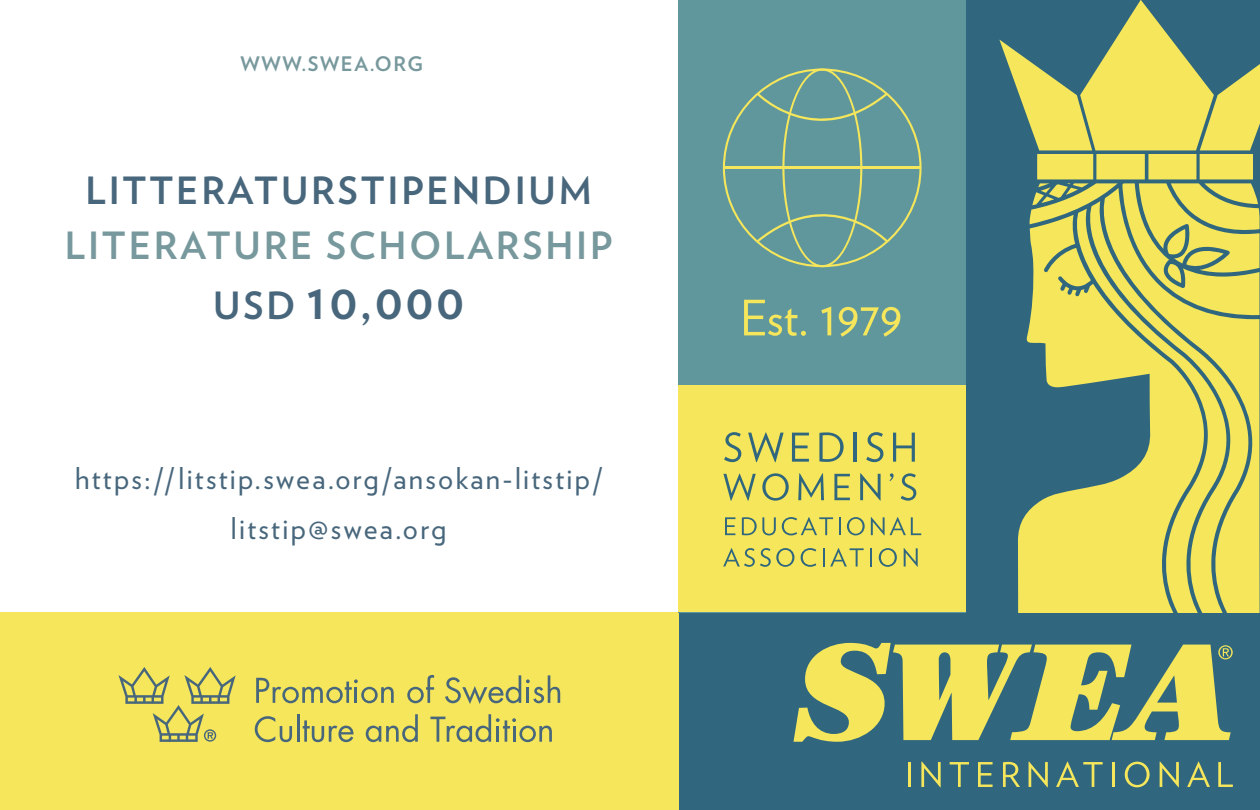
<style>
.page{position:relative;width:1260px;height:810px;background:#fff}
.page>*{position:absolute;margin:0;border:0;box-sizing:border-box;transform-origin:0 0}
.t1{font:700 50px "Verlag";color:#48677c}
.t2{font:700 37.5px "Verlag";letter-spacing:.075em;color:#77989c}
.t3{font:700 37.5px "Verlag";letter-spacing:.075em;color:#48677c}
.t4{font:30px/50px "Verlag";letter-spacing:.075em;color:#48677c;text-align:center}
.t5{font:700 20px "Verlag";letter-spacing:.075em;color:#77989c}
.s1{font-size:37.5px}
</style>
<div class="page">
<div style="left:0;top:612px;width:679px;height:198px;background:#f5e65b"></div>
<svg style="left:118px;top:667px;width:118px;height:75px"></svg>
<svg style="left:256px;top:678px;width:138px;height:25px"></svg>
<svg style="left:407px;top:675px;width:27px;height:28px"></svg>
<svg style="left:445px;top:675px;width:115px;height:29px"></svg>
<svg style="left:255px;top:716px;width:37px;height:26px"></svg>
<hr style="left:297px;top:714px;width:2px;height:28px;background:#48677c">
<svg style="left:303px;top:720px;width:51px;height:22px"></svg>
<svg style="left:366px;top:714px;width:52px;height:28px"></svg>
<svg style="left:430px;top:714px;width:122px;height:28px"></svg>
<div style="left:679px;top:0;width:580px;height:810px;background:#30677e"></div>
<div style="left:679px;top:0;width:287px;height:612px;background:#5f979d"></div>
<svg style="left:723px;top:69px;width:199px;height:198px"></svg>
<svg style="left:744px;top:300px;width:62px;height:36px"></svg>
<svg style="left:821px;top:307px;width:10px;height:28px"></svg>
<svg style="left:839px;top:307px;width:61px;height:30px"></svg>
<div style="left:679px;top:385px;width:287px;height:227px;background:#f5e65b"></div>
<svg style="left:724px;top:432px;width:17px;height:30px"></svg>
<svg style="left:748px;top:432px;width:36px;height:30px"></svg>
<svg style="left:792px;top:433px;width:17px;height:29px"></svg>
<svg style="left:819px;top:432px;width:25px;height:30px"></svg>
<hr style="left:854px;top:433px;width:3px;height:29px;background:#30677e">
<svg style="left:866px;top:432px;width:17px;height:30px"></svg>
<svg style="left:893px;top:433px;width:22px;height:29px"></svg>
<svg style="left:723px;top:474px;width:33px;height:27px"></svg>
<svg style="left:762px;top:473px;width:27px;height:28px"></svg>
<svg style="left:798px;top:473px;width:26px;height:27px"></svg>
<svg style="left:834px;top:474px;width:16px;height:26px"></svg>
<svg style="left:860px;top:473px;width:21px;height:28px"></svg>
<svg style="left:889px;top:473px;width:5px;height:8px"></svg>
<svg style="left:901px;top:473px;width:15px;height:28px"></svg>
<svg style="left:725px;top:517px;width:10px;height:18px"></svg>
<svg style="left:742px;top:517px;width:34px;height:18px"></svg>
<svg style="left:782px;top:517px;width:51px;height:18px"></svg>
<svg style="left:839px;top:517px;width:2px;height:18px"></svg>
<svg style="left:847px;top:517px;width:18px;height:18px"></svg>
<svg style="left:871px;top:517px;width:50px;height:19px"></svg>
<svg style="left:723px;top:548px;width:71px;height:19px"></svg>
<svg style="left:801px;top:548px;width:15px;height:19px"></svg>
<svg style="left:823px;top:548px;width:41px;height:19px"></svg>
<svg style="left:870px;top:548px;width:2px;height:19px"></svg>
<svg style="left:879px;top:548px;width:18px;height:19px"></svg>
<svg style="left:904px;top:548px;width:14px;height:19px"></svg>
<svg style="left:999px;top:0;width:261px;height:612px;fill:#f5e65b"></svg>
<hr style="left:908px;top:762px;width:2px;height:25px;background:#f5e65b">
<svg style="left:921px;top:762px;width:20px;height:25px"></svg>
<svg style="left:950px;top:762px;width:19px;height:25px"></svg>
<svg style="left:978px;top:762px;width:15px;height:25px"></svg>
<svg style="left:1003px;top:762px;width:17px;height:25px"></svg>
<svg style="left:1029px;top:762px;width:19px;height:25px"></svg>
<svg style="left:1056px;top:762px;width:47px;height:25px"></svg>
<hr style="left:1112px;top:762px;width:3px;height:25px;background:#f5e65b">
<svg style="left:1125px;top:762px;width:25px;height:25px"></svg>
<svg style="left:1160px;top:762px;width:19px;height:25px"></svg>
<svg style="left:1187px;top:762px;width:23px;height:25px"></svg>
<svg style="left:1218px;top:762px;width:15px;height:25px"></svg>
<svg style="left:793px;top:643px;width:440px;height:99px"></svg>
<p class="t5" style="left:241px;top:48px;width:184px">WWW.SWEA.ORG</p>
<p class="t3" style="left:86px;top:161px;width:508px">LITTERATURSTIPENDIUM</p>
<p class="t2" style="left:65px;top:216px;width:549px">LITERATURE SCHOLARSHIP</p>
<h1 class="t1" style="left:213px;top:262px;width:252px"><span class="s1">USD</span> 10,000</h1>
<p class="t4" style="left:75px;top:452px;width:529px">https://litstip.swea.org/ansokan-litstip/ litstip@swea.org</p>
</div>
